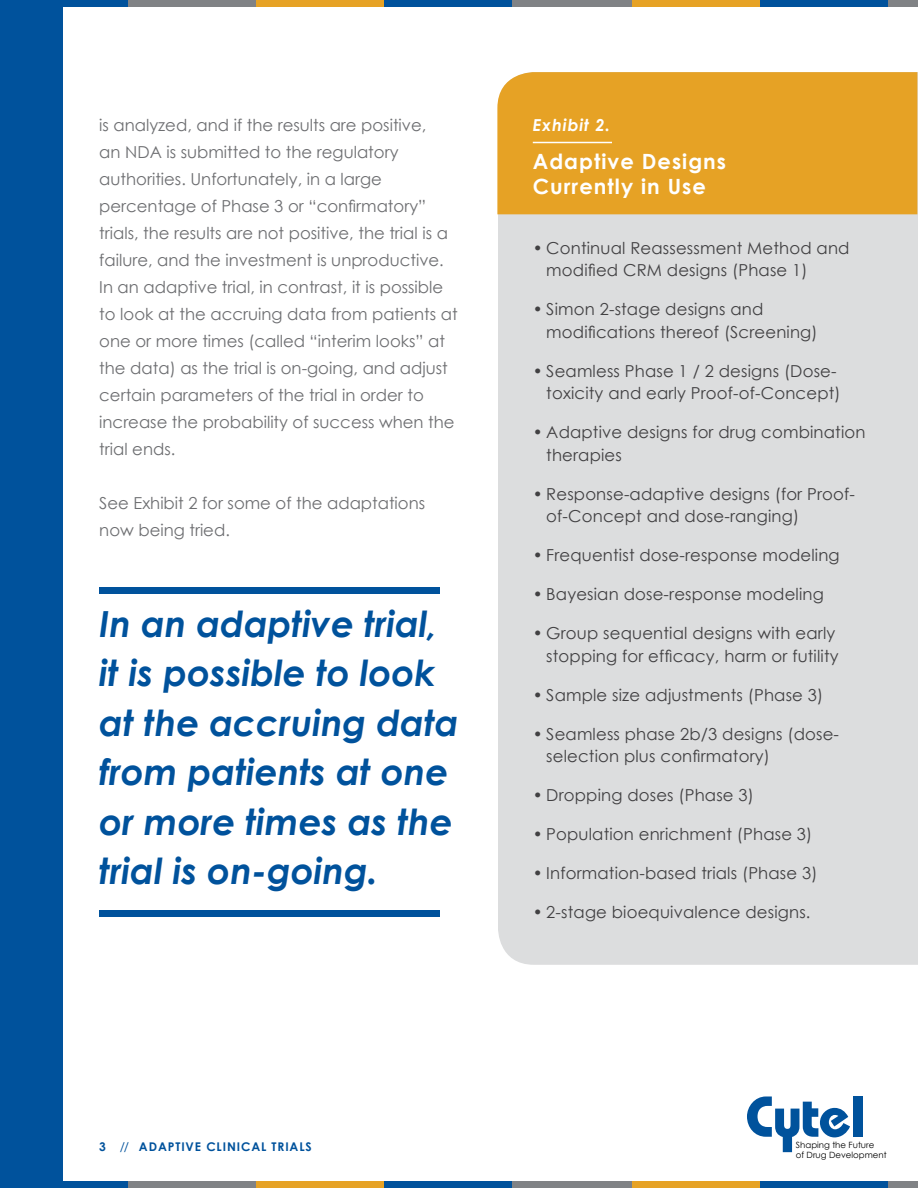
<style>
.page{position:relative;width:918px;height:1188px;background:#fff}
.page>*{position:absolute;margin:0;border:0;box-sizing:border-box;transform-origin:0 0}
.t1{font:italic 700 36px/49.5px "Century Gothic";color:#00529c}
.t2{font:700 21px/25.2px "Century Gothic";letter-spacing:.05em;color:#fff}
.t3{font:16.5px/22.5px "Century Gothic";letter-spacing:.01em;color:#414042}
.t4{font:16.5px/27px "Century Gothic";color:#6d6e71}
.t5{font:italic 700 16.5px "Century Gothic";letter-spacing:.05em;color:#fff}
.t6{font:700 12px "Century Gothic";letter-spacing:.075em;color:#00529c}
.t7{font:8.7px/10.4px "Century Gothic";color:#000}
.s1{font-weight:400}
</style>
<div class="page">
<div style="left:0;top:0;width:63px;height:1188px;background:#00529c"></div>
<div style="left:853px;top:1096px;width:9px;height:41px;background:#00529c"></div>
<svg style="left:747px;top:1096px;width:103px;height:56px"></svg>
<div style="left:0;top:1182px;width:128px;height:6px;background:#00529c"></div>
<div style="left:256px;top:1182px;width:128px;height:6px;background:#e6a225"></div>
<div style="left:632px;top:1182px;width:128px;height:6px;background:#e6a225"></div>
<div style="left:128px;top:1182px;width:128px;height:6px;background:#808285"></div>
<div style="left:504px;top:1182px;width:128px;height:6px;background:#808285"></div>
<div style="left:880px;top:1182px;width:38px;height:6px;background:#808285"></div>
<div style="left:384px;top:1182px;width:128px;height:6px;background:#00529c"></div>
<div style="left:760px;top:1182px;width:128px;height:6px;background:#00529c"></div>
<div style="left:0;top:0;width:128px;height:6px;background:#00529c"></div>
<div style="left:256px;top:0;width:128px;height:6px;background:#e6a225"></div>
<div style="left:632px;top:0;width:128px;height:6px;background:#e6a225"></div>
<div style="left:128px;top:0;width:128px;height:6px;background:#808285"></div>
<div style="left:504px;top:0;width:128px;height:6px;background:#808285"></div>
<div style="left:880px;top:0;width:38px;height:6px;background:#808285"></div>
<div style="left:384px;top:0;width:128px;height:6px;background:#00529c"></div>
<div style="left:760px;top:0;width:128px;height:6px;background:#00529c"></div>
<div style="left:498px;top:72px;width:420px;height:893px;background:#dcddde"></div>
<div style="left:497px;top:72px;width:420px;height:142px;background:#e6a225"></div>
<hr style="left:533px;top:142px;width:79px;height:1px;background:#fff">
<div style="left:99px;top:588px;width:341px;height:6px;background:#00529c"></div>
<div style="left:99px;top:910px;width:341px;height:6px;background:#00529c"></div>
<p class="t4" style="left:99px;top:111px;width:360px">is analyzed, and if the results are positive,<br>an NDA is submitted to the regulatory authorities. Unfortunately, in a large percentage of Phase 3 or “confirmatory” trials, the results are not positive, the trial is a failure, and the investment is unproductive.<br>In an adaptive trial, in contrast, it is possible to look at the accruing data from patients at one or more times (called “interim looks” at the data) as the trial is on-going, and adjust certain parameters of the trial in order to increase the probability of success when the trial ends.</p>
<p class="t4" style="left:99px;top:489px;width:327px">See Exhibit 2 for some of the adaptations now being tried.</p>
<h1 class="t1" style="left:99px;top:597px;width:361px">In an adaptive trial, it is possible to look at the accruing data from patients at one or more times as the trial is on-going.</h1>
<p class="t5" style="left:533px;top:113px;width:79px">Exhibit 2.</p>
<p class="t2" style="left:533px;top:148px;width:195px">Adaptive Designs<br>Currently in Use</p>
<p class="t3" style="left:546px;top:236px;width:305px;text-indent:-13px">• Continual Reassessment Method and modified CRM designs (Phase 1)</p>
<p class="t3" style="left:546px;top:298px;width:273px;text-indent:-13px">• Simon 2-stage designs and modifications thereof (Screening)</p>
<p class="t3" style="left:533px;top:359px;width:309px;text-align:right">• Seamless Phase 1 / 2 designs (Dose&shy;toxicity and early Proof-of-Concept)</p>
<p class="t3" style="left:546px;top:421px;width:321px;text-indent:-13px">• Adaptive designs for drug combination therapies</p>
<p class="t3" style="left:546px;top:482px;width:310px;text-indent:-13px">• Response-adaptive designs (for Proof&shy;of-Concept and dose-ranging)</p>
<p class="t3" style="left:533px;top:544px;width:308px">• Frequentist dose-response modeling</p>
<p class="t3" style="left:533px;top:583px;width:293px">• Bayesian dose-response modeling</p>
<p class="t3" style="left:533px;top:622px;width:307px;text-align:right">• Group sequential designs with early stopping for efficacy, harm or futility</p>
<p class="t3" style="left:533px;top:683px;width:292px">• Sample size adjustments (Phase 3)</p>
<p class="t3" style="left:546px;top:723px;width:294px;text-indent:-13px">• Seamless phase 2b/3 designs (dose&shy;selection plus confirmatory)</p>
<p class="t3" style="left:533px;top:784px;width:223px">• Dropping doses (Phase 3)</p>
<p class="t3" style="left:533px;top:823px;width:281px">• Population enrichment (Phase 3)</p>
<p class="t3" style="left:533px;top:862px;width:286px">• Information-based trials (Phase 3)</p>
<p class="t3" style="left:533px;top:901px;width:279px">• 2-stage bioequivalence designs.</p>
<p class="t6" style="left:99px;top:1137px;width:214px">3 <span class="s1">//</span> ADAPTIVE CLINICAL TRIALS</p>
<p class="t7" style="left:796px;top:1139px;width:92px">Shaping the Future<br>of Drug Development</p>
</div>
